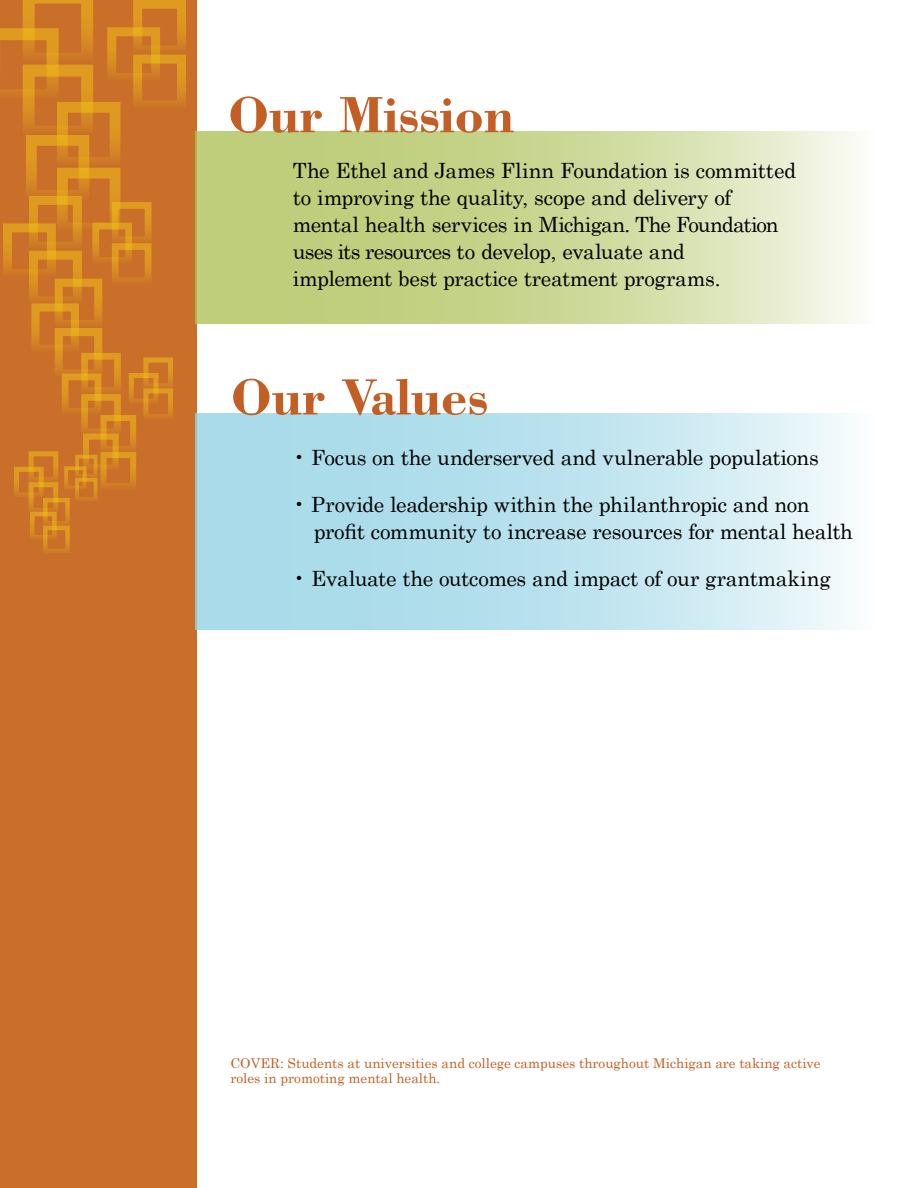
<style>
.page{position:relative;width:918px;height:1188px;background:#fff}
.page>*{position:absolute;margin:0;border:0;box-sizing:border-box;transform-origin:0 0}
.t1{font:700 54px "Bodoni BT";color:#c35f24}
.t2{font:21px/27px "Century Schoolbook";letter-spacing:-.02em;color:#000}
.t3{font:13.5px/15px "Century Schoolbook";color:#c35f24}
</style>
<div class="page">
<div style="left:0;top:0;width:197px;height:1188px;background:#c96f29"></div>
<div style="left:29px;top:196px;width:53px;height:55px;border:9px solid #f6c916"></div>
<div style="left:3px;top:223px;width:53px;height:55px;border:9px solid #f6c916"></div>
<div style="left:29px;top:251px;width:53px;height:55px;border:9px solid #f6c916"></div>
<div style="left:55px;top:279px;width:47px;height:49px;border:8px solid #f6c916"></div>
<div style="left:31px;top:303px;width:48px;height:50px;border:8px solid #f6c916"></div>
<div style="left:55px;top:328px;width:47px;height:49px;border:8px solid #f6c916"></div>
<div style="left:112px;top:202px;width:39px;height:41px;border:7px solid #f6c916"></div>
<div style="left:92px;top:223px;width:40px;height:41px;border:7px solid #f6c916"></div>
<div style="left:112px;top:243px;width:39px;height:41px;border:7px solid #f6c916"></div>
<svg style="left:0;top:0;width:93px;height:101px"></svg>
<div style="left:23px;top:65px;width:70px;height:73px;border:12px solid #f6c916"></div>
<div style="left:57px;top:102px;width:63px;height:66px;border:11px solid #f6c916"></div>
<div style="left:26px;top:135px;width:63px;height:66px;border:11px solid #f6c916"></div>
<div style="left:57px;top:168px;width:63px;height:65px;border:11px solid #f6c916"></div>
<div style="left:133px;top:0;width:53px;height:55px;border:9px solid #f6c916"></div>
<div style="left:107px;top:27px;width:53px;height:55px;border:9px solid #f6c916"></div>
<div style="left:133px;top:55px;width:53px;height:54px;border:9px solid #f6c916"></div>
<div style="left:81px;top:353px;width:40px;height:41px;border:7px solid #f6c916"></div>
<div style="left:62px;top:374px;width:39px;height:41px;border:7px solid #f6c916"></div>
<div style="left:81px;top:394px;width:40px;height:41px;border:7px solid #f6c916"></div>
<div style="left:101px;top:415px;width:35px;height:37px;border:6px solid #f6c916"></div>
<div style="left:83px;top:434px;width:36px;height:37px;border:6px solid #f6c916"></div>
<div style="left:101px;top:452px;width:35px;height:37px;border:6px solid #f6c916"></div>
<div style="left:143px;top:358px;width:30px;height:30px;border:5px solid #f6c916"></div>
<div style="left:129px;top:373px;width:30px;height:31px;border:5px solid #f6c916"></div>
<div style="left:143px;top:388px;width:30px;height:31px;border:5px solid #f6c916"></div>
<div style="left:29px;top:451px;width:29px;height:31px;border:5px solid #f6c916"></div>
<div style="left:14px;top:467px;width:30px;height:31px;border:5px solid #f6c916"></div>
<div style="left:29px;top:482px;width:29px;height:31px;border:5px solid #f6c916"></div>
<div style="left:43px;top:498px;width:27px;height:28px;border:5px solid #f6c916"></div>
<div style="left:30px;top:512px;width:27px;height:28px;border:5px solid #f6c916"></div>
<div style="left:43px;top:526px;width:27px;height:27px;border:5px solid #f6c916"></div>
<div style="left:75px;top:455px;width:22px;height:23px;border:4px solid #f6c916"></div>
<div style="left:64px;top:466px;width:23px;height:24px;border:4px solid #f6c916"></div>
<div style="left:75px;top:478px;width:22px;height:23px;border:4px solid #f6c916"></div>
<svg style="left:195px;top:131px;width:663px;height:192px;background:#ceda9c"></svg>
<svg style="left:195px;top:414px;width:650px;height:216px;background:#bee3ee"></svg>
<h1 class="t1" style="left:228px;top:81px;width:287px">Our Mission</h1>
<p class="t2" style="left:293px;top:155px;width:505px">The Ethel and James Flinn Foundation is committed to improving the quality, scope and delivery of mental health services in Michigan. The Foundation uses its resources to develop, evaluate and<br>implement best practice treatment programs.</p>
<h1 class="t1" style="left:231px;top:363px;width:259px">Our Values</h1>
<p class="t2" style="left:293px;top:442px;width:528px">• Focus on the underserved and vulnerable populations</p>
<p class="t2" style="left:314px;top:489px;width:541px;text-indent:-21px">• Provide leadership within the philanthropic and non profit community to increase resources for mental health</p>
<p class="t2" style="left:293px;top:564px;width:540px">• Evaluate the outcomes and impact of our grantmaking</p>
<p class="t3" style="left:231px;top:1054px;width:592px">COVER: Students at universities and college campuses throughout Michigan are taking active roles in promoting mental health.</p>
</div>
